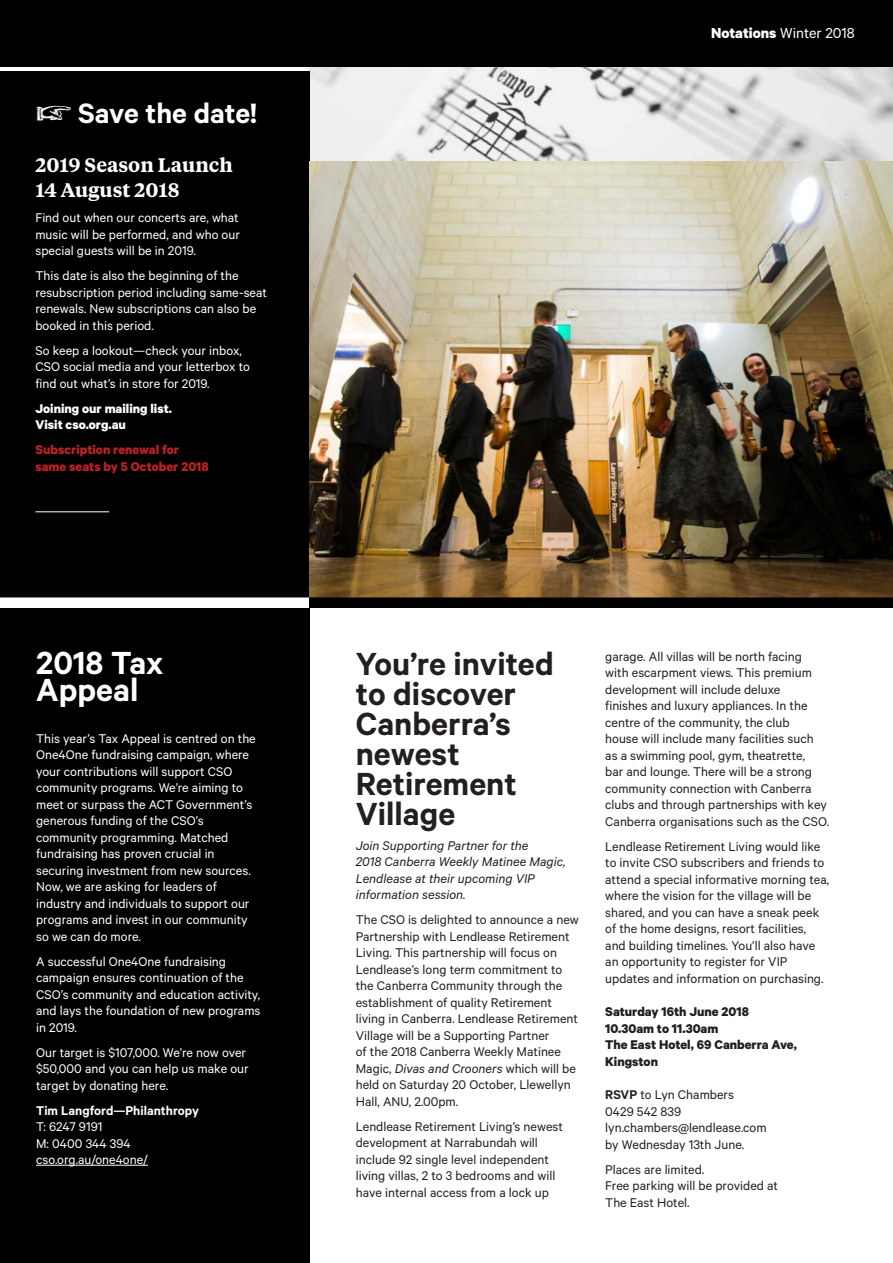
<style>
.page{position:relative;width:893px;height:1263px;background:#fff}
.page>*{position:absolute;margin:0;border:0;box-sizing:border-box;transform-origin:0 0}
.head_A{font:600 36px/30px "Calibre";color:#231f20}
._2015_body{font:600 36px/27px "Calibre";color:#fff}
.head_AA{font:600 31.5px "Calibre";color:#fff}
.head_AA-2{font:600 19.5px/24.6px "Tiempos Text";color:#fff}
.t1{font:16.35px "Calibre";color:#fff}
.body_text{font:14.25px/16.5px "Calibre";color:#231f20}
.body_text-2{font:14.25px/16.5px "Calibre";color:#fff}
.body_text-3{font:italic 14.25px/16.5px "Calibre";color:#231f20}
.body_text-4{font:700 14.25px/16.5px "Calibre";color:#231f20}
.body_text-5{font:700 14.25px/16.5px "Calibre";color:#bc2226}
.body_text-6{font:700 14.25px "Calibre";color:#fff}
.body_text-7{font:600 14.25px "Calibre";color:#fff}
.s1{font-family:"Cheap Pine";font-weight:400}
.s2{font-weight:700}
.s3{font-style:italic}
.s4{font-weight:600}
</style>
<div class="page">
<img style="left:309px;top:66px;width:584px;height:531px">
<div style="left:0;top:0;width:893px;height:66px;background:#000"></div>
<div style="left:0;top:71px;width:309px;height:1192px;background:#000"></div>
<hr style="left:35px;top:511px;width:74px;height:1px;background:#fff">
<div style="left:309px;top:597px;width:584px;height:11px;background:#000"></div>
<div style="left:0;top:597px;width:309px;height:11px;background:#fff"></div>
<hr style="left:36px;top:1165px;width:112px;height:1px;background:#fff">
<p class="head_AA" style="left:35px;top:94px;width:223px"><span class="s1">-&gt;</span> Save the date!</p>
<p class="head_AA-2" style="left:35px;top:152px;width:199px">2019 Season Launch<br>14 August 2018</p>
<p class="body_text-2" style="left:35px;top:209px;width:205px">Find out when our concerts are, what</p>
<p class="body_text-2" style="left:35px;top:225px;width:206px">music will be performed, and who our</p>
<p class="body_text-2" style="left:35px;top:242px;width:162px">special guests will be in 2019.</p>
<p class="body_text-2" style="left:35px;top:267px;width:205px">This date is also the beginning of the</p>
<p class="body_text-2" style="left:35px;top:283px;width:233px">resubscription period including same-seat</p>
<p class="body_text-2" style="left:35px;top:300px;width:222px">renewals. New subscriptions can also be</p>
<p class="body_text-2" style="left:35px;top:316px;width:120px">booked in this period.</p>
<p class="body_text-2" style="left:35px;top:341px;width:216px">So keep a lookout—check your inbox,<br>CSO social media and your letterbox to find out what’s in store for 2019.</p>
<p class="body_text-6" style="left:35px;top:399px;width:138px">Joining our mailing list.</p>
<p class="body_text-6" style="left:35px;top:416px;width:92px">Visit cso.org.au</p>
<p class="body_text-5" style="left:35px;top:441px;width:175px">Subscription renewal for same seats by 5 October 2018</p>
<p class="_2015_body" style="left:36px;top:648px;width:129px">2018 Tax<br>Appeal</p>
<p class="body_text-2" style="left:36px;top:729px;width:221px">This year’s Tax Appeal is centred on the One4One fundraising campaign, where your contributions will support CSO community programs. We’re aiming to meet or surpass the ACT Government’s generous funding of the CSO’s community programming. Matched fundraising has proven crucial in securing investment from new sources.<br>Now, we are asking for leaders of industry and individuals to support our programs and invest in our community so we can do more.</p>
<p class="body_text-2" style="left:36px;top:952px;width:226px">A successful One4One fundraising campaign ensures continuation of the<br>CSO’s community and education activity, and lays the foundation of new programs in 2019.</p>
<p class="body_text-2" style="left:36px;top:1043px;width:214px">Our target is $107,000. We’re now over $50,000 and you can help us make our target by donating here.</p>
<p class="body_text-7" style="left:36px;top:1102px;width:164px">Tim Langford—Philanthropy</p>
<p class="body_text-2" style="left:36px;top:1118px;width:68px">T: 6247 9191</p>
<p class="body_text-2" style="left:36px;top:1134px;width:96px">M: 0400 344 394</p>
<p class="body_text-2" style="left:36px;top:1151px;width:113px">cso.org.au/one4one/</p>
<p class="t1" style="left:711px;top:24px;width:145px"><span class="s2">Notations</span> Winter 2018</p>
<p class="head_A" style="left:356px;top:648px;width:199px">You’re invited to discover<br>Canberra’s newest<br>Retirement<br>Village</p>
<p class="body_text-3" style="left:356px;top:837px;width:211px">Join Supporting Partner for the<br>2018 Canberra Weekly Matinee Magic,<br>Lendlease at their upcoming VIP information session.</p>
<p class="body_text" style="left:356px;top:911px;width:225px">The CSO is delighted to announce a new Partnership with Lendlease Retirement Living. This partnership will focus on Lendlease’s long term commitment to the Canberra Community through the establishment of quality Retirement living in Canberra. Lendlease Retirement Village will be a Supporting Partner<br>of the 2018 Canberra Weekly Matinee Magic, <span class="s3">Divas and Crooners</span> which will be held on Saturday 20 October, Llewellyn Hall, ANU, 2.00pm.</p>
<p class="body_text" style="left:356px;top:1118px;width:209px">Lendlease Retirement Living’s newest development at Narrabundah will include 92 single level independent living villas, 2 to 3 bedrooms and will have internal access from a lock up</p>
<p class="body_text" style="left:605px;top:647px;width:225px">garage. All villas will be north facing<br>with escarpment views. This premium development will include deluxe<br>finishes and luxury appliances. In the centre of the community, the club<br>house will include many facilities such as a swimming pool, gym, theatrette,<br>bar and lounge. There will be a strong community connection with Canberra clubs and through partnerships with key Canberra organisations such as the CSO.</p>
<p class="body_text" style="left:605px;top:837px;width:225px">Lendlease Retirement Living would like to invite CSO subscribers and friends to attend a special informative morning tea, where the vision for the village will be shared, and you can have a sneak peek of the home designs, resort facilities, and building timelines. You’ll also have an opportunity to register for VIP updates and information on purchasing.</p>
<p class="body_text-4" style="left:605px;top:1003px;width:145px">Saturday 16th June 2018</p>
<p class="body_text-4" style="left:605px;top:1020px;width:115px">10.30am to 11.30am</p>
<p class="body_text-4" style="left:605px;top:1036px;width:193px">The East Hotel, 69 Canberra Ave,<br>Kingston</p>
<p class="body_text" style="left:605px;top:1086px;width:163px"><span class="s4">RSVP</span> to Lyn Chambers<br>0429 542 839 lyn.chambers@lendlease.com by Wednesday 13th June.</p>
<p class="body_text" style="left:605px;top:1161px;width:101px">Places are limited.</p>
<p class="body_text" style="left:605px;top:1177px;width:174px">Free parking will be provided at<br>The East Hotel.</p>
</div>
